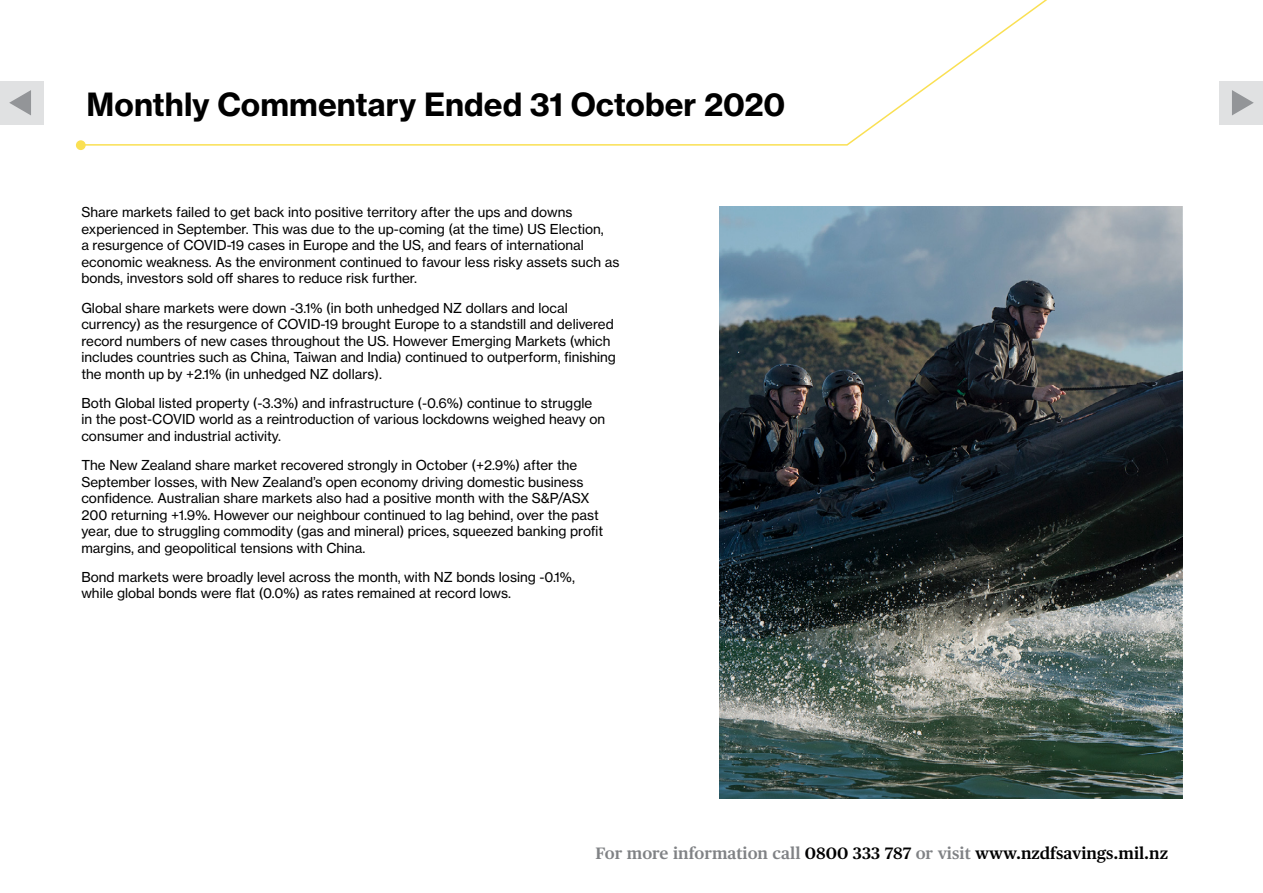
<style>
.page{position:relative;width:1263px;height:893px;background:#fff}
.page>*{position:absolute;margin:0;border:0;box-sizing:border-box;transform-origin:0 0}
.t1{font:700 31.5px "Haas Grot Text 75";color:#000}
.t2{font:600 16.5px "Publico Text";color:#000}
.t3{font:13.5px/16.5px "Haas Grot Text 55 Roman";color:#000}
.s1{color:#808285}
</style>
<div class="page">
<div style="left:0;top:81px;width:43px;height:43px;background:#e0e1e2"></div>
<svg style="left:9px;top:90px;width:22px;height:25px"></svg>
<svg style="left:86px;top:0;width:1177px;height:146px"></svg>
<div style="left:76px;top:140px;width:10px;height:10px;background:#fae053;border-radius:50%"></div>
<img style="left:720px;top:206px;width:462px;height:592px">
<h1 class="t1" style="left:87px;top:85px;width:700px">Monthly Commentary Ended 31 October 2020</h1>
<p class="t3" style="left:81px;top:204px;width:539px">Share markets failed to get back into positive territory after the ups and downs experienced in September. This was due to the up-coming (at the time) US Election,<br>a resurgence of COVID-19 cases in Europe and the US, and fears of international economic weakness. As the environment continued to favour less risky assets such as bonds, investors sold off shares to reduce risk further.</p>
<p class="t3" style="left:81px;top:299px;width:536px">Global share markets were down -3.1% (in both unhedged NZ dollars and local currency) as the resurgence of COVID-19 brought Europe to a standstill and delivered record numbers of new cases throughout the US. However Emerging Markets (which includes countries such as China, Taiwan and India) continued to outperform, finishing the month up by +2.1% (in unhedged NZ dollars).</p>
<p class="t3" style="left:81px;top:395px;width:525px">Both Global listed property (-3.3%) and infrastructure (-0.6%) continue to struggle in the post-COVID world as a reintroduction of various lockdowns weighed heavy on consumer and industrial activity.</p>
<p class="t3" style="left:81px;top:457px;width:523px">The New Zealand share market recovered strongly in October (+2.9%) after the September losses, with New Zealand’s open economy driving domestic business confidence. Australian share markets also had a positive month with the S&amp;P/ASX 200 returning +1.9%. However our neighbour continued to lag behind, over the past year, due to struggling commodity (gas and mineral) prices, squeezed banking profit margins, and geopolitical tensions with China.</p>
<p class="t3" style="left:81px;top:569px;width:495px">Bond markets were broadly level across the month, with NZ bonds losing -0.1%, while global bonds were flat (0.0%) as rates remained at record lows.</p>
<p class="t2" style="left:595px;top:844px;width:574px"><span class="s1">For more information call</span> 0800 333 787 <span class="s1">or visit</span> www.nzdfsavings.mil.nz</p>
</div>
